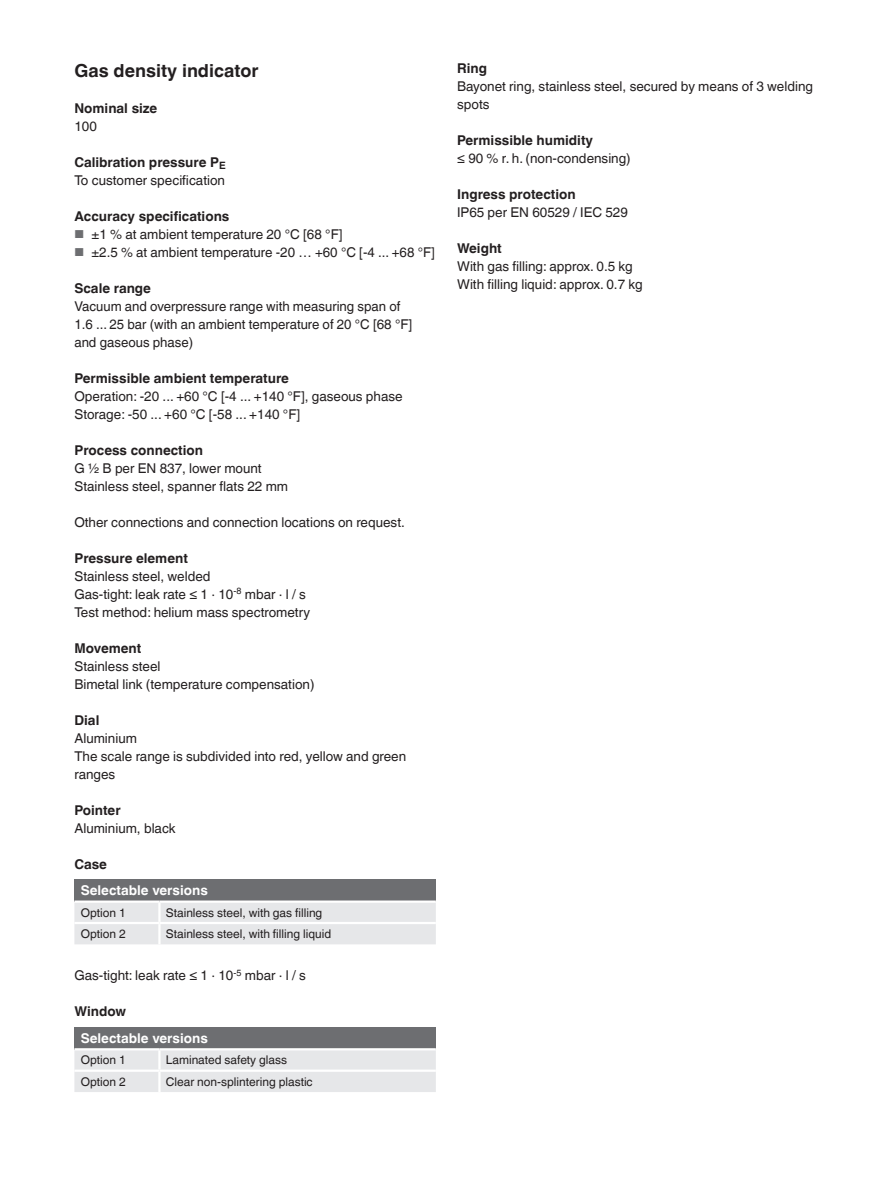
<style>
.page{position:relative;width:893px;height:1188px;background:#fff}
.page>*{position:absolute;margin:0;border:0;box-sizing:border-box;transform-origin:0 0}
.t1{font:700 18px "Helvetica World";color:#231f20}
.t2{font:13.5px/18px "Helvetica World";color:#231f20}
.t3{font:700 13.5px "Helvetica World";color:#231f20}
.t4{font:700 13.5px "Helvetica World";color:#fff}
.t5{font:12px "Helvetica World";color:#231f20}
.s1{font-weight:700}
.s2{font-size:11.55px;color:#6d6e71}
</style>
<div class="page">
<div style="left:74px;top:879px;width:362px;height:23px;background:#6d6e71"></div>
<div style="left:74px;top:903px;width:362px;height:41px;background:#e6e7e9"></div>
<hr style="left:74px;top:901px;width:85px;height:2px;background:#fff">
<hr style="left:159px;top:901px;width:277px;height:2px;background:#fff">
<hr style="left:158px;top:903px;width:3px;height:19px;background:#fff">
<hr style="left:74px;top:922px;width:85px;height:2px;background:#fff">
<hr style="left:159px;top:922px;width:277px;height:2px;background:#fff">
<hr style="left:158px;top:924px;width:3px;height:20px;background:#fff">
<div style="left:74px;top:1027px;width:362px;height:22px;background:#6d6e71"></div>
<div style="left:74px;top:1050px;width:362px;height:42px;background:#e6e7e9"></div>
<hr style="left:74px;top:1048px;width:85px;height:2px;background:#fff">
<hr style="left:159px;top:1048px;width:277px;height:2px;background:#fff">
<hr style="left:158px;top:1050px;width:3px;height:20px;background:#fff">
<hr style="left:74px;top:1070px;width:85px;height:2px;background:#fff">
<hr style="left:159px;top:1070px;width:277px;height:2px;background:#fff">
<hr style="left:158px;top:1072px;width:3px;height:20px;background:#fff">
<h1 class="t1" style="left:74px;top:60px;width:186px">Gas density indicator</h1>
<p class="t3" style="left:74px;top:103px;width:84px">Nominal size</p>
<p class="t2" style="left:74px;top:118px;width:24px">100</p>
<p class="t2" style="left:74px;top:153px;width:153px"><span class="s1">Calibration pressure P</span><sub>E<br></sub>To customer specification</p>
<p class="t3" style="left:74px;top:208px;width:156px">Accuracy specifications</p>
<p class="t2" style="left:74px;top:226px;width:270px"><span class="s2">■</span> ±1 % at ambient temperature 20 °C [68 °F]</p>
<p class="t2" style="left:74px;top:244px;width:362px"><span class="s2">■</span> ±2.5 % at ambient temperature -20 … +60 °C [-4 ... +68 °F]</p>
<p class="t3" style="left:74px;top:283px;width:78px">Scale range</p>
<p class="t2" style="left:74px;top:298px;width:339px">Vacuum and overpressure range with measuring span of<br>1.6 ... 25 bar (with an ambient temperature of 20 °C [68 °F] and gaseous phase)</p>
<p class="t3" style="left:74px;top:373px;width:216px">Permissible ambient temperature</p>
<p class="t2" style="left:74px;top:388px;width:330px">Operation: -20 ... +60 °C [-4 ... +140 °F], gaseous phase<br>Storage: -50 ... +60 °C [-58 ... +140 °F]</p>
<p class="t3" style="left:74px;top:445px;width:130px">Process connection</p>
<p class="t2" style="left:74px;top:460px;width:215px">G ½ B per EN 837, lower mount<br>Stainless steel, spanner flats 22 mm</p>
<p class="t2" style="left:74px;top:514px;width:332px">Other connections and connection locations on request.</p>
<p class="t3" style="left:74px;top:553px;width:115px">Pressure element</p>
<p class="t2" style="left:74px;top:568px;width:237px">Stainless steel, welded<br>Gas-tight: leak rate ≤ 1 · 10<sup>-8</sup> mbar · l / s<br>Test method: helium mass spectrometry</p>
<p class="t3" style="left:74px;top:643px;width:68px">Movement</p>
<p class="t2" style="left:74px;top:658px;width:242px">Stainless steel<br>Bimetal link (temperature compensation)</p>
<p class="t3" style="left:74px;top:715px;width:26px">Dial</p>
<p class="t2" style="left:74px;top:730px;width:333px">Aluminium<br>The scale range is subdivided into red, yellow and green ranges</p>
<p class="t3" style="left:74px;top:805px;width:48px">Pointer</p>
<p class="t2" style="left:74px;top:820px;width:103px">Aluminium, black</p>
<p class="t3" style="left:74px;top:859px;width:34px">Case</p>
<p class="t4" style="left:81px;top:885px;width:129px">Selectable versions</p>
<p class="t5" style="left:81px;top:908px;width:47px">Option 1</p>
<p class="t5" style="left:166px;top:905px;width:158px">Stainless steel, with gas filling</p>
<p class="t5" style="left:81px;top:929px;width:47px">Option 2</p>
<p class="t5" style="left:166px;top:927px;width:167px">Stainless steel, with filling liquid</p>
<p class="t2" style="left:74px;top:967px;width:233px">Gas-tight: leak rate ≤ 1 · 10<sup>-5</sup> mbar · l / s</p>
<p class="t3" style="left:74px;top:1004px;width:53px">Window</p>
<p class="t4" style="left:81px;top:1033px;width:129px">Selectable versions</p>
<p class="t5" style="left:81px;top:1055px;width:47px">Option 1</p>
<p class="t5" style="left:166px;top:1055px;width:123px">Laminated safety glass</p>
<p class="t5" style="left:81px;top:1077px;width:47px">Option 2</p>
<p class="t5" style="left:166px;top:1077px;width:148px">Clear non-splintering plastic</p>
<p class="t3" style="left:457px;top:64px;width:31px">Ring</p>
<p class="t2" style="left:457px;top:79px;width:357px">Bayonet ring, stainless steel, secured by means of 3 welding spots</p>
<p class="t3" style="left:457px;top:133px;width:137px">Permissible humidity</p>
<p class="t2" style="left:457px;top:150px;width:175px">≤ 90 % r. h. (non-condensing)</p>
<p class="t3" style="left:457px;top:187px;width:120px">Ingress protection</p>
<p class="t2" style="left:457px;top:204px;width:172px">IP65 per EN 60529 / IEC 529</p>
<p class="t3" style="left:457px;top:244px;width:46px">Weight</p>
<p class="t2" style="left:457px;top:258px;width:187px">With gas filling: approx. 0.5 kg<br>With filling liquid: approx. 0.7 kg</p>
</div>
